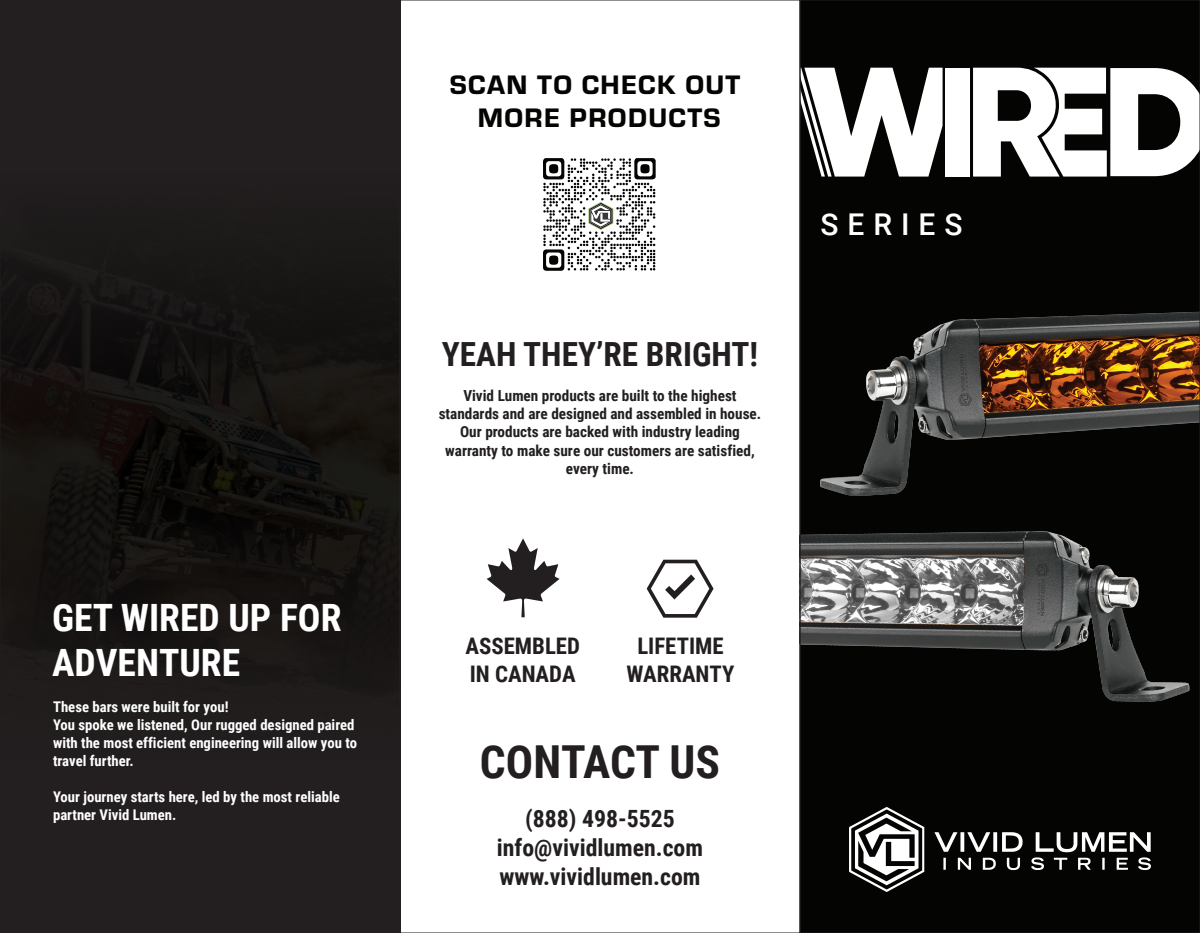
<style>
.page{position:relative;width:1200px;height:933px;background:#fff}
.page>*{position:absolute;margin:0;border:0;box-sizing:border-box;transform-origin:0 0}
.t1{font:700 45.45px "Roboto Condensed";color:#231f20}
.t2{font:700 37.65px/45px "Roboto Condensed";color:#fff}
.t3{font:700 33.3px "Roboto Condensed";color:#231f20}
.t4{font:500 30px "Roboto";letter-spacing:.3em;color:#fff}
.t5{font:27.75px/33.3px "Eurostile Hea";letter-spacing:.05em;color:#040503;text-align:center}
.t6{font:700 23.7px/28.5px "Roboto Condensed";color:#231f20;text-align:center}
.t7{font:700 22.8px/27.3px "Roboto Condensed";color:#231f20}
.t8{font:700 15.15px/18.3px "Roboto Condensed";color:#231f20;text-align:center}
.t9{font:700 14.7px/18px "Roboto Condensed";color:#fff}
</style>
<div class="page">
<div style="left:800px;top:0;width:400px;height:932px;background:#040503"></div>
<img style="left:820px;top:311px;width:378px;height:184px">
<img style="left:802px;top:531px;width:388px;height:171px">
<div style="left:946px;top:68px;width:24px;height:108px;background:#fff"></div>
<svg style="left:973px;top:68px;width:225px;height:108px"></svg>
<svg style="left:802px;top:68px;width:140px;height:108px"></svg>
<svg style="left:934px;top:832px;width:89px;height:19px"></svg>
<svg style="left:958px;top:857px;width:13px;height:12px"></svg>
<svg style="left:983px;top:857px;width:13px;height:12px"></svg>
<svg style="left:1007px;top:857px;width:13px;height:12px"></svg>
<svg style="left:943px;top:857px;width:3px;height:12px"></svg>
<svg style="left:1031px;top:832px;width:120px;height:37px"></svg>
<svg style="left:849px;top:807px;width:75px;height:84px"></svg>
<svg style="left:543px;top:158px;width:113px;height:113px"></svg>
<svg style="left:647px;top:559px;width:66px;height:58px"></svg>
<svg style="left:487px;top:538px;width:73px;height:79px"></svg>
<div style="left:0;top:0;width:400px;height:808px;background:#231f20"></div>
<svg style="left:2px;top:258px;width:396px;height:672px"></svg>
<svg style="left:1035px;top:563px;width:14px;height:52px"></svg>
<svg style="left:958px;top:354px;width:14px;height:52px"></svg>
<h2 class="t2" style="left:52px;top:593px;width:291px">GET WIRED UP FOR<br>ADVENTURE</h2>
<p class="t9" style="left:53px;top:696px;width:305px">These bars were built for you!<br>You spoke we listened, Our rugged designed paired with the most efficient engineering will allow you to travel further.</p>
<p class="t9" style="left:53px;top:786px;width:288px">Your journey starts here, led by the most reliable partner Vivid Lumen.</p>
<h3 class="t5" style="left:450px;top:66px;width:292px">SCAN TO CHECK OUT<br>MORE PRODUCTS</h3>
<h3 class="t3" style="left:442px;top:331px;width:318px">YEAH THEY’RE BRIGHT!</h3>
<p class="t8" style="left:439px;top:385px;width:324px">Vivid Lumen products are built to the highest standards and are designed and assembled in house.<br>Our products are backed with industry leading warranty to make sure our customers are satisfied, every time.</p>
<h3 class="t4" style="left:820px;top:203px;width:144px">SERIES</h3>
<h3 class="t7" style="left:465px;top:631px;width:116px">ASSEMBLED<br>IN CANADA</h3>
<h3 class="t7" style="left:626px;top:631px;width:109px;text-align:center">LIFETIME<br>WARRANTY</h3>
<h1 class="t1" style="left:480px;top:729px;width:241px">CONTACT US</h1>
<h3 class="t6" style="left:497px;top:803px;width:208px">(888) 498-5525 info@vividlumen.com www.vividlumen.com</h3>
</div>
